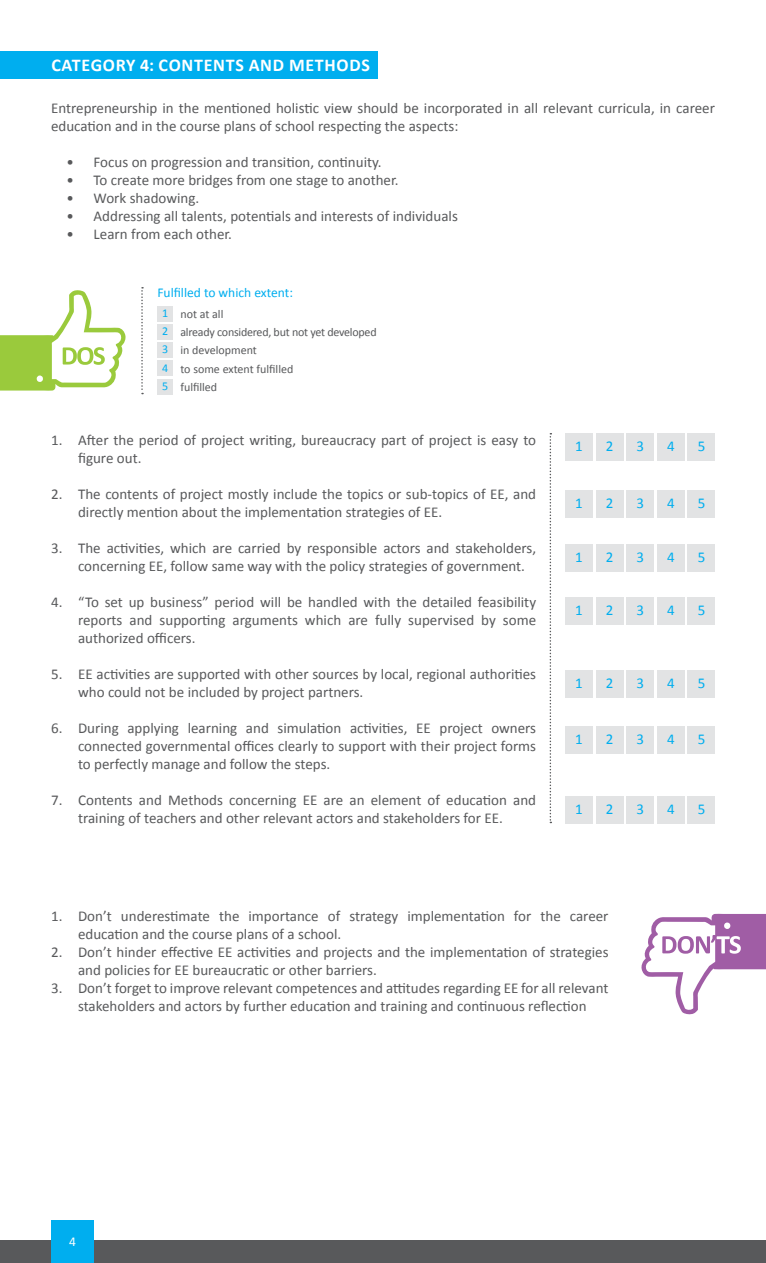
<style>
.page{position:relative;width:766px;height:1263px;background:#fff}
.page>*{position:absolute;margin:0;border:0;box-sizing:border-box;transform-origin:0 0}
.t1{font:700 18px "Calibri";letter-spacing:.04em;color:#fff}
.t2{font:15px/18px "Calibri";color:#58595b}
.t3{font:15px "Calibri";color:#00aeef}
.t4{font:13.5px "Calibri";color:#00aeef}
.t5{font:13.5px "Calibri";color:#fff}
.t6{font:12px/18.5px "Calibri";letter-spacing:-.01em;color:#58595b}
.t7{font:12px "Calibri";color:#00aeef}
.s1{color:#00aeef}
</style>
<div class="page">
<div style="left:0;top:1240px;width:765px;height:23px;background:#58595b"></div>
<div style="left:51px;top:1220px;width:43px;height:43px;background:#00aeef"></div>
<div style="left:0;top:51px;width:377px;height:27px;background:#00aeef"></div>
<svg style="left:0;top:290px;width:126px;height:101px"></svg>
<svg style="left:641px;top:913px;width:124px;height:102px"></svg>
<div style="left:687px;top:434px;width:27px;height:27px;background:#e2e3e4"></div>
<div style="left:657px;top:434px;width:27px;height:27px;background:#e2e3e4"></div>
<div style="left:626px;top:434px;width:27px;height:27px;background:#e2e3e4"></div>
<div style="left:596px;top:434px;width:27px;height:27px;background:#e2e3e4"></div>
<div style="left:565px;top:434px;width:28px;height:27px;background:#e2e3e4"></div>
<div style="left:687px;top:490px;width:27px;height:27px;background:#e2e3e4"></div>
<div style="left:657px;top:490px;width:27px;height:27px;background:#e2e3e4"></div>
<div style="left:626px;top:490px;width:27px;height:27px;background:#e2e3e4"></div>
<div style="left:596px;top:490px;width:27px;height:27px;background:#e2e3e4"></div>
<div style="left:565px;top:490px;width:28px;height:27px;background:#e2e3e4"></div>
<div style="left:687px;top:545px;width:27px;height:27px;background:#e2e3e4"></div>
<div style="left:657px;top:545px;width:27px;height:27px;background:#e2e3e4"></div>
<div style="left:626px;top:545px;width:27px;height:27px;background:#e2e3e4"></div>
<div style="left:596px;top:545px;width:27px;height:27px;background:#e2e3e4"></div>
<div style="left:565px;top:545px;width:28px;height:27px;background:#e2e3e4"></div>
<div style="left:687px;top:598px;width:27px;height:27px;background:#e2e3e4"></div>
<div style="left:657px;top:598px;width:27px;height:27px;background:#e2e3e4"></div>
<div style="left:626px;top:598px;width:27px;height:27px;background:#e2e3e4"></div>
<div style="left:596px;top:598px;width:27px;height:27px;background:#e2e3e4"></div>
<div style="left:565px;top:598px;width:28px;height:27px;background:#e2e3e4"></div>
<svg style="left:549px;top:433px;width:2px;height:390px"></svg>
<div style="left:157px;top:306px;width:16px;height:15px;background:#e2e3e4"></div>
<div style="left:157px;top:324px;width:16px;height:16px;background:#e2e3e4"></div>
<div style="left:157px;top:342px;width:16px;height:15px;background:#e2e3e4"></div>
<div style="left:157px;top:361px;width:16px;height:15px;background:#e2e3e4"></div>
<div style="left:157px;top:379px;width:16px;height:15px;background:#e2e3e4"></div>
<svg style="left:141px;top:287px;width:2px;height:107px"></svg>
<div style="left:687px;top:671px;width:27px;height:27px;background:#e2e3e4"></div>
<div style="left:657px;top:671px;width:27px;height:27px;background:#e2e3e4"></div>
<div style="left:626px;top:671px;width:27px;height:27px;background:#e2e3e4"></div>
<div style="left:596px;top:671px;width:27px;height:27px;background:#e2e3e4"></div>
<div style="left:565px;top:671px;width:28px;height:27px;background:#e2e3e4"></div>
<div style="left:687px;top:726px;width:27px;height:27px;background:#e2e3e4"></div>
<div style="left:657px;top:726px;width:27px;height:27px;background:#e2e3e4"></div>
<div style="left:626px;top:726px;width:27px;height:27px;background:#e2e3e4"></div>
<div style="left:596px;top:726px;width:27px;height:27px;background:#e2e3e4"></div>
<div style="left:565px;top:726px;width:28px;height:27px;background:#e2e3e4"></div>
<div style="left:687px;top:796px;width:27px;height:27px;background:#e2e3e4"></div>
<div style="left:657px;top:796px;width:27px;height:27px;background:#e2e3e4"></div>
<div style="left:626px;top:796px;width:27px;height:27px;background:#e2e3e4"></div>
<div style="left:596px;top:796px;width:27px;height:27px;background:#e2e3e4"></div>
<div style="left:565px;top:796px;width:28px;height:27px;background:#e2e3e4"></div>
<p class="t1" style="left:51px;top:53px;width:320px">CATEGORY 4: CONTENTS AND METHODS</p>
<p class="t2" style="left:51px;top:99px;width:665px">Entrepreneurship in the mentioned holistic view should be incorporated in all relevant curricula, in career education and in the course plans of school respecting the aspects:</p>
<p class="t2" style="left:67px;top:153px;width:316px">• Focus on progression and transition, continuity.</p>
<p class="t2" style="left:67px;top:171px;width:333px">• To create more bridges from one stage to another.</p>
<p class="t2" style="left:67px;top:189px;width:134px">• Work shadowing.</p>
<p class="t2" style="left:67px;top:207px;width:392px">• Addressing all talents, potentials and interests of individuals</p>
<p class="t2" style="left:67px;top:225px;width:167px">• Learn from each other.</p>
<p class="t4" style="left:157px;top:284px;width:137px">Fulfilled to which extent:</p>
<p class="t6" style="left:162px;top:305px;width:216px;line-height:18px;text-indent:18px">not at all<br><span class="s1">2</span> already considered, but not yet developed</p>
<p class="t7" style="left:162px;top:306px;width:8px">1</p>
<p class="t6" style="left:162px;top:341px;width:133px"><span class="s1">3</span> in development<br><span class="s1">4</span> to some extent fulfilled<br><span class="s1">5</span> fulfilled</p>
<p class="t2" style="left:78px;top:431px;width:459px;text-indent:-27px">1. After the period of project writing, bureaucracy part of project is easy to figure out.</p>
<p class="t2" style="left:78px;top:485px;width:459px;text-indent:-27px">2. The contents of project mostly include the topics or sub-topics of EE, and directly mention about the implementation strategies of EE.</p>
<p class="t2" style="left:78px;top:539px;width:459px;text-indent:-27px">3. The activities, which are carried by responsible actors and stakeholders, concerning EE, follow same way with the policy strategies of government.</p>
<p class="t2" style="left:78px;top:593px;width:459px;text-align:justify;text-indent:-27px">4. “To set up business” period will be handled with the detailed feasibility reports and supporting arguments which are fully supervised by some authorized officers.</p>
<p class="t2" style="left:78px;top:665px;width:459px;text-indent:-27px">5. EE activities are supported with other sources by local, regional authorities who could not be included by project partners.</p>
<p class="t2" style="left:78px;top:719px;width:459px;text-align:justify;text-indent:-27px">6. During applying learning and simulation activities, EE project owners connected governmental offices clearly to support with their project forms to perfectly manage and follow the steps.</p>
<p class="t2" style="left:51px;top:791px;width:486px;text-align:center">7. Contents and Methods concerning EE are an element of education and training of teachers and other relevant actors and stakeholders for EE.</p>
<p class="t3" style="left:575px;top:437px;width:9px">1</p>
<p class="t3" style="left:605px;top:437px;width:9px">2</p>
<p class="t3" style="left:636px;top:437px;width:9px">3</p>
<p class="t3" style="left:667px;top:437px;width:9px">4</p>
<p class="t3" style="left:697px;top:437px;width:9px">5</p>
<p class="t3" style="left:575px;top:493px;width:9px">1</p>
<p class="t3" style="left:605px;top:493px;width:9px">2</p>
<p class="t3" style="left:636px;top:493px;width:9px">3</p>
<p class="t3" style="left:667px;top:493px;width:9px">4</p>
<p class="t3" style="left:697px;top:493px;width:9px">5</p>
<p class="t3" style="left:575px;top:548px;width:9px">1</p>
<p class="t3" style="left:605px;top:548px;width:9px">2</p>
<p class="t3" style="left:636px;top:548px;width:9px">3</p>
<p class="t3" style="left:667px;top:548px;width:9px">4</p>
<p class="t3" style="left:697px;top:548px;width:9px">5</p>
<p class="t3" style="left:575px;top:601px;width:9px">1</p>
<p class="t3" style="left:605px;top:601px;width:9px">2</p>
<p class="t3" style="left:636px;top:601px;width:9px">3</p>
<p class="t3" style="left:667px;top:601px;width:9px">4</p>
<p class="t3" style="left:697px;top:601px;width:9px">5</p>
<p class="t3" style="left:575px;top:674px;width:9px">1</p>
<p class="t3" style="left:605px;top:674px;width:9px">2</p>
<p class="t3" style="left:636px;top:674px;width:9px">3</p>
<p class="t3" style="left:667px;top:674px;width:9px">4</p>
<p class="t3" style="left:697px;top:674px;width:9px">5</p>
<p class="t3" style="left:575px;top:729px;width:9px">1</p>
<p class="t3" style="left:605px;top:729px;width:9px">2</p>
<p class="t3" style="left:636px;top:729px;width:9px">3</p>
<p class="t3" style="left:667px;top:729px;width:9px">4</p>
<p class="t3" style="left:697px;top:729px;width:9px">5</p>
<p class="t3" style="left:575px;top:799px;width:9px">1</p>
<p class="t3" style="left:605px;top:799px;width:9px">2</p>
<p class="t3" style="left:636px;top:799px;width:9px">3</p>
<p class="t3" style="left:667px;top:799px;width:9px">4</p>
<p class="t3" style="left:697px;top:799px;width:9px">5</p>
<p class="t2" style="left:78px;top:907px;width:532px;text-indent:-27px">1. Don’t underestimate the importance of strategy implementation for the career education and the course plans of a school.</p>
<p class="t2" style="left:78px;top:943px;width:532px;text-indent:-27px">2. Don’t hinder effective EE activities and projects and the implementation of strategies and policies for EE bureaucratic or other barriers.</p>
<p class="t2" style="left:51px;top:979px;width:558px;text-align:center">3. Don’t forget to improve relevant competences and attitudes regarding EE for all relevant stakeholders and actors by further education and training and continuous reflection</p>
<p class="t5" style="left:69px;top:1233px;width:8px">4</p>
</div>
